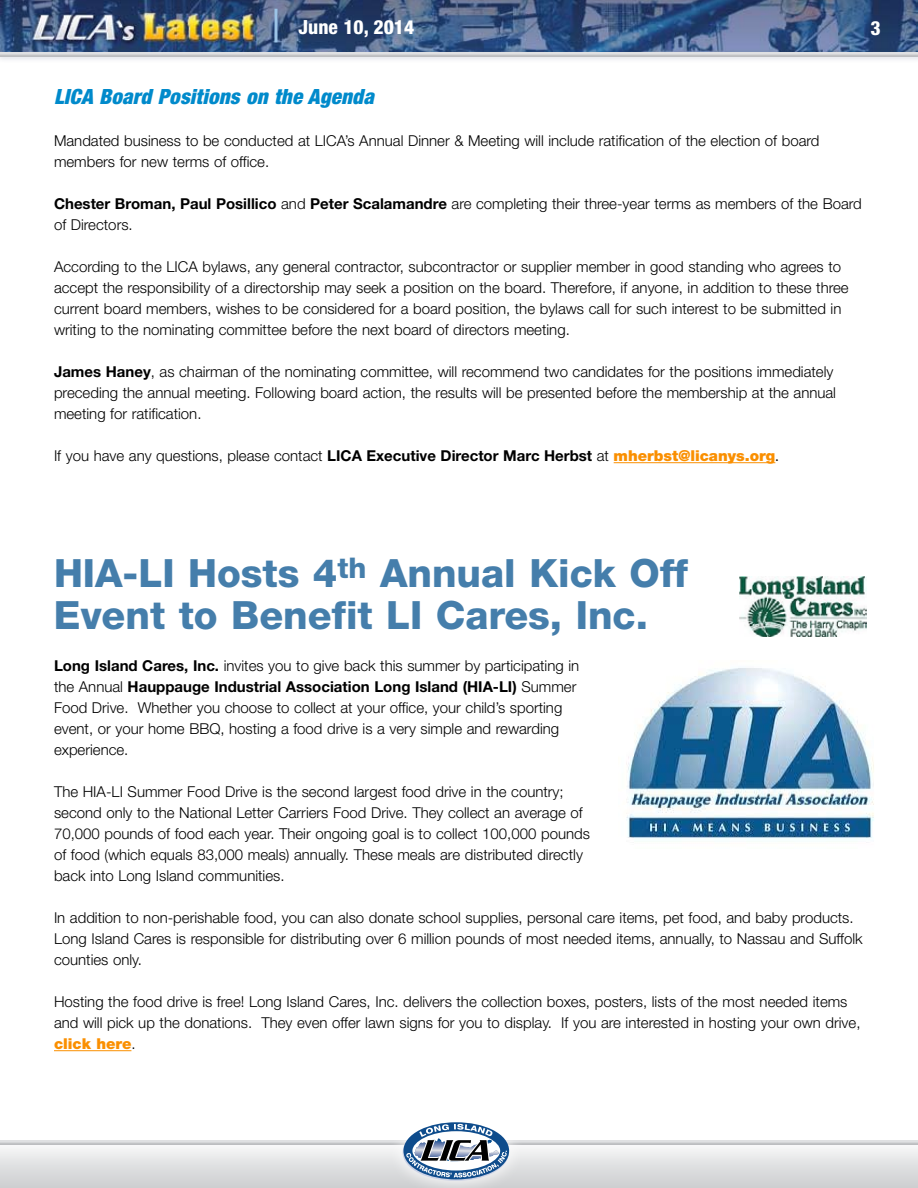
<style>
.page{position:relative;width:918px;height:1188px;background:#fff}
.page>*{position:absolute;margin:0;border:0;box-sizing:border-box;transform-origin:0 0}
.t1{font:800 39px/42px "Helvetica Neue";color:#457eab}
.t2{font:italic 900 condensed 21px "Helvetica Neue";letter-spacing:.01em;color:#008acb}
.t3{font:800 condensed 19.5px "Helvetica Neue";color:#fff}
.t4{font:300 15px/21px "Helvetica Neue";color:#000}
.s1{font-weight:700}
.s2{font-weight:900;color:#fa8f00}
.s3{font-family:"Cheltenham";font-stretch:condensed;font-size:16.5px}
</style>
<div class="page">
<img style="left:0;top:0;width:918px;height:48px">
<div style="left:0;top:1143px;width:918px;height:45px;background:linear-gradient(to bottom,#f8f8f9,#cbccce)"></div>
<svg style="left:274px;top:9px;width:4px;height:33px"></svg>
<div style="left:0;top:48px;width:918px;height:15px;background:#203063;opacity:.19"></div>
<svg style="left:0;top:52px;width:918px;height:4px;background:#d4d5d7"></svg>
<svg style="left:0;top:1141px;width:918px;height:3px;background:#d1d2d4"></svg>
<div style="left:385px;top:1104px;width:137px;height:84px;background:#fff;opacity:.75"></div>
<svg style="left:403px;top:1122px;width:106px;height:59px"></svg>
<hr style="left:614px;top:462px;width:161px;height:1px;background:#fa8f00">
<hr style="left:54px;top:1050px;width:77px;height:1px;background:#fa8f00">
<img style="left:739px;top:577px;width:128px;height:60px">
<img style="left:626px;top:668px;width:248px;height:171px">
<h3 class="t3" style="left:299px;top:15px;width:117px">June 10, 2014</h3>
<h3 class="t3" style="left:870px;top:16px;width:12px">3</h3>
<h2 class="t2" style="left:54px;top:84px;width:321px">LICA Board Positions on the Agenda</h2>
<p class="t4" style="left:54px;top:130px;width:767px">Mandated business to be conducted at LICA’s Annual Dinner &amp; Meeting will include ratification of the election of board members for new terms of office.</p>
<p class="t4" style="left:54px;top:193px;width:809px"><span class="s1">Chester Broman, Paul Posillico</span> and <span class="s1">Peter Scalamandre</span> are completing their three-year terms as members of the Board of Directors.</p>
<p class="t4" style="left:54px;top:256px;width:796px">According to the LICA bylaws, any general contractor, subcontractor or supplier member in good standing who agrees to accept the responsibility of a directorship may seek a position on the board. Therefore, if anyone, in addition to these three current board members, wishes to be considered for a board position, the bylaws call for such interest to be submitted in writing to the nominating committee before the next board of directors meeting.</p>
<p class="t4" style="left:54px;top:361px;width:784px"><span class="s1">James Haney</span>, as chairman of the nominating committee, will recommend two candidates for the positions immediately preceding the annual meeting. Following board action, the results will be presented before the membership at the annual meeting for ratification.</p>
<p class="t4" style="left:54px;top:445px;width:726px">If you have any questions, please contact <span class="s1">LICA Executive Director Marc Herbst</span> at <span class="s2">mherbst@licanys.org</span><span class="s3">.</span></p>
<h1 class="t1" style="left:54px;top:552px;width:636px">HIA-LI Hosts 4<sup>th</sup> Annual Kick Off<br>Event to Benefit LI Cares, Inc.</h1>
<p class="t4" style="left:54px;top:655px;width:527px"><span class="s1">Long Island Cares, Inc.</span> invites you to give back this summer by participating in the Annual <span class="s1">Hauppauge Industrial Association Long Island (HIA-LI)</span> Summer Food Drive. Whether you choose to collect at your office, your child’s sporting event, or your home BBQ, hosting a food drive is a very simple and rewarding experience.</p>
<p class="t4" style="left:54px;top:781px;width:537px">The HIA-LI Summer Food Drive is the second largest food drive in the country; second only to the National Letter Carriers Food Drive. They collect an average of 70,000 pounds of food each year. Their ongoing goal is to collect 100,000 pounds of food (which equals 83,000 meals) annually. These meals are distributed directly back into Long Island communities.</p>
<p class="t4" style="left:54px;top:907px;width:810px">In addition to non-perishable food, you can also donate school supplies, personal care items, pet food, and baby products.<br>Long Island Cares is responsible for distributing over 6 million pounds of most needed items, annually, to Nassau and Suffolk counties only.</p>
<p class="t4" style="left:54px;top:991px;width:808px">Hosting the food drive is free! Long Island Cares, Inc. delivers the collection boxes, posters, lists of the most needed items and will pick up the donations. They even offer lawn signs for you to display. If you are interested in hosting your own drive, <span class="s2">click here</span>.</p>
</div>
